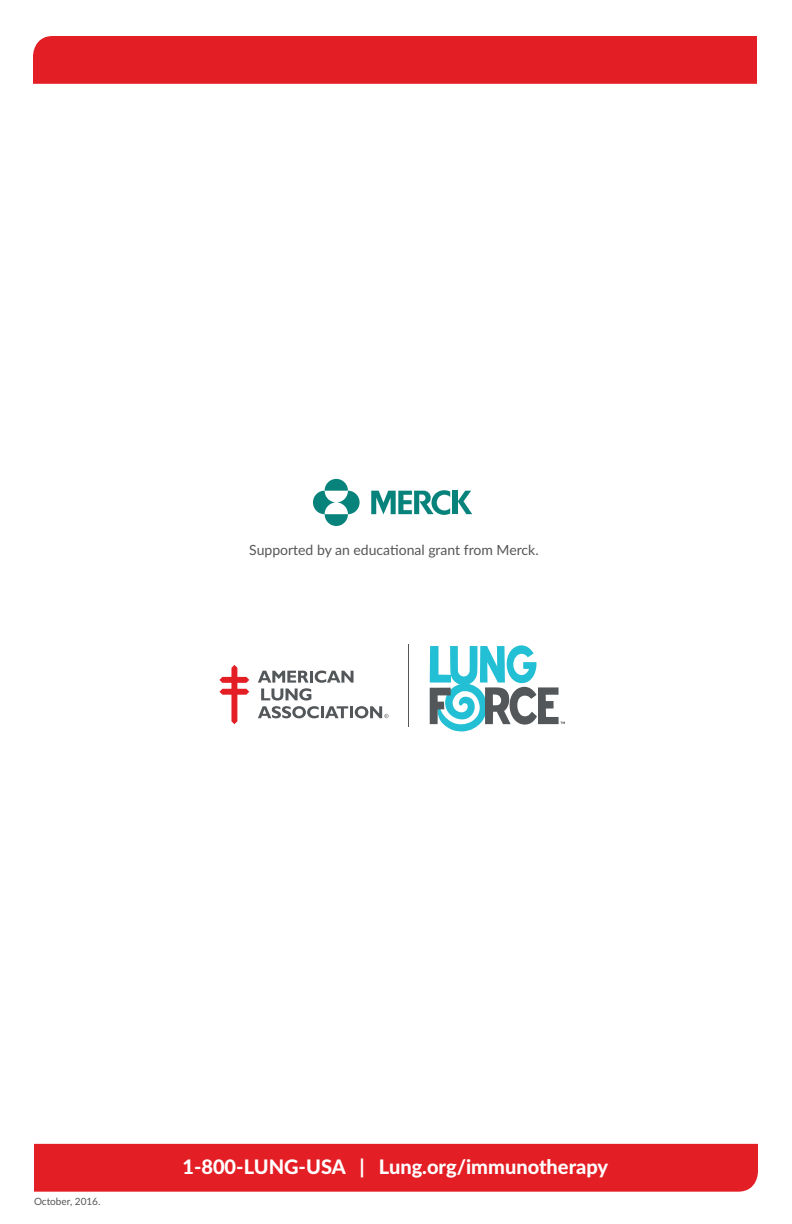
<style>
.page{position:relative;width:792px;height:1224px;background:#fff}
.page>*{position:absolute;margin:0;border:0;box-sizing:border-box;transform-origin:0 0}
.t1{font:800 20px "Lato";color:#fff}
.t2{font:14px "Lato";color:#555659}
.t3{font:10px "Lato";color:#555659}
</style>
<div class="page">
<hr style="left:408px;top:645px;width:1px;height:82px;background:#535759">
<svg style="left:258px;top:671px;width:131px;height:47px"></svg>
<svg style="left:219px;top:665px;width:30px;height:59px"></svg>
<svg style="left:430px;top:645px;width:135px;height:87px"></svg>
<div style="left:452px;top:491px;width:6px;height:23px;background:#08837b"></div>
<svg style="left:458px;top:491px;width:14px;height:23px"></svg>
<svg style="left:371px;top:490px;width:79px;height:25px"></svg>
<svg style="left:325px;top:479px;width:23px;height:12px"></svg>
<svg style="left:325px;top:514px;width:23px;height:12px"></svg>
<svg style="left:313px;top:491px;width:22px;height:23px"></svg>
<svg style="left:337px;top:491px;width:23px;height:23px"></svg>
<div style="left:34px;top:1144px;width:724px;height:48px;background:#e41e25"></div>
<div style="left:33px;top:36px;width:724px;height:48px;background:#e41e25"></div>
<p class="t2" style="left:249px;top:540px;width:291px">Supported by an educational grant from Merck.</p>
<p class="t3" style="left:34px;top:1194px;width:68px">October, 2016.</p>
<h1 class="t1" style="left:182px;top:1152px;width:427px">1-800-LUNG-USA | Lung.org/immunotherapy</h1>
</div>
